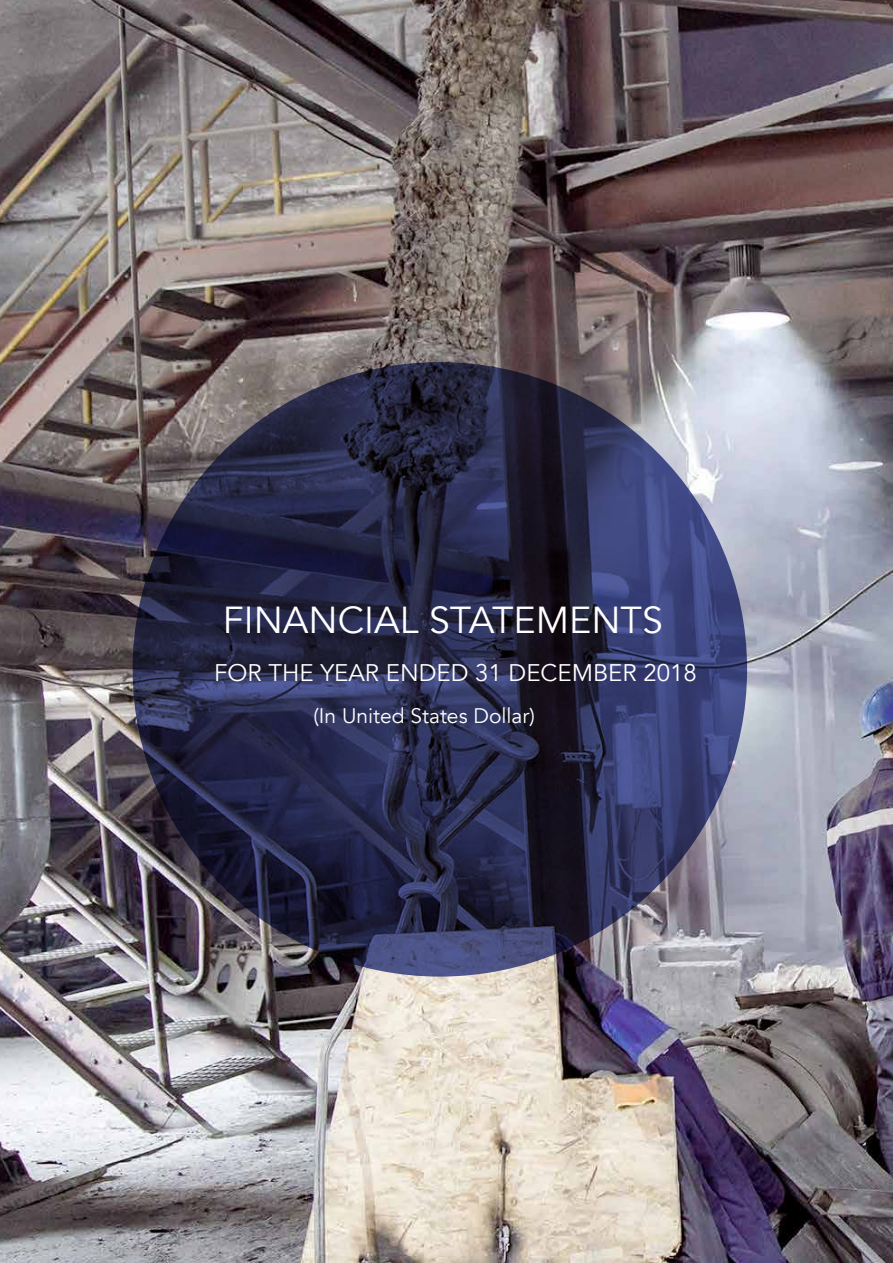
<style>
.page{position:relative;width:893px;height:1263px;background:#fff}
.page>*{position:absolute;margin:0;border:0;box-sizing:border-box;transform-origin:0 0}
.t1{font:37.5px "Avenir";color:#fff}
.t2{font:24px "Avenir";color:#fff}
.t3{font:21px "Avenir";color:#fff}
</style>
<div class="page">
<img style="left:0;top:0;width:893px;height:1263px">
<svg style="left:133px;top:362px;width:614px;height:614px;background:#282b4d"></svg>
<h1 class="t1" style="left:223px;top:597px;width:441px">FINANCIAL STATEMENTS</h1>
<p class="t2" style="left:214px;top:658px;width:484px">FOR THE YEAR ENDED 31 DECEMBER 2018</p>
<p class="t3" style="left:313px;top:703px;width:223px">(In United States Dollar)</p>
</div>
